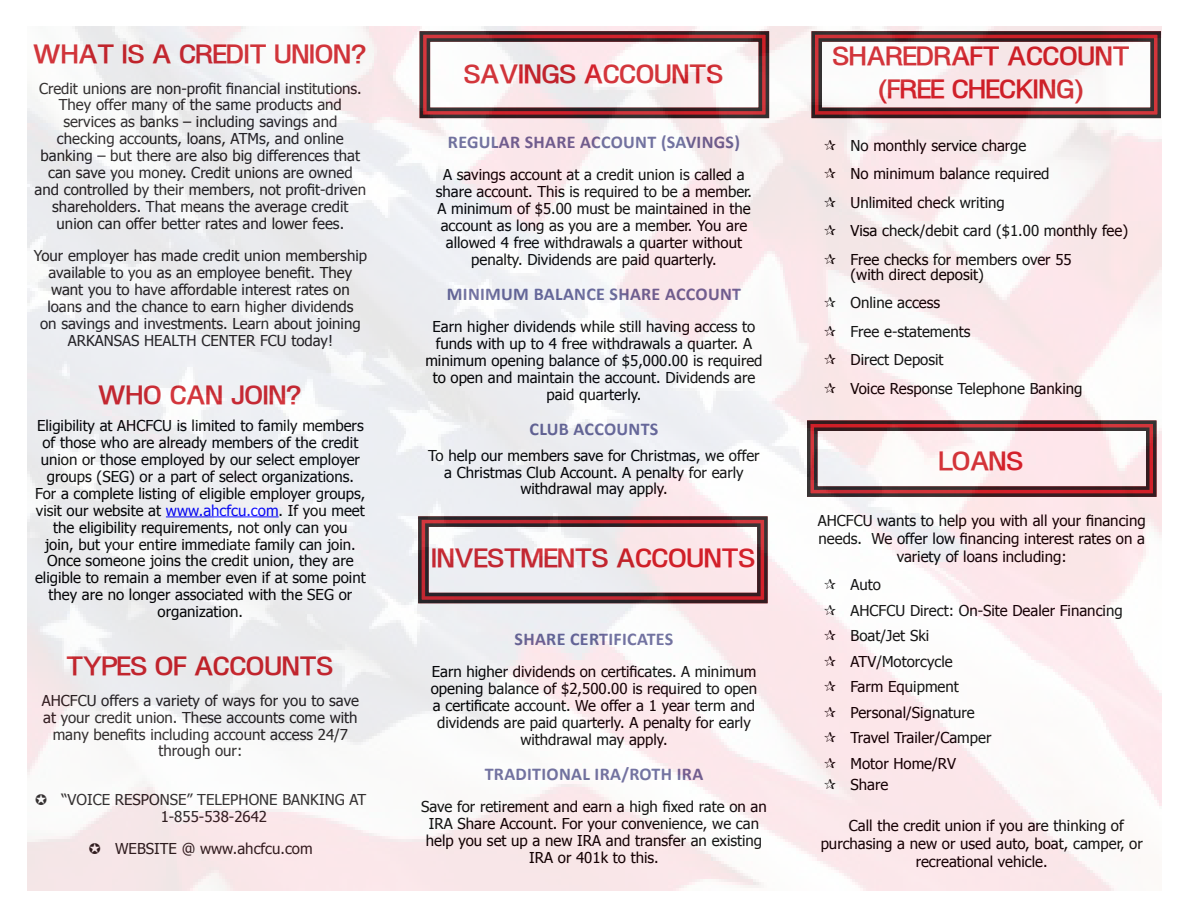
<style>
.page{position:relative;width:1188px;height:918px;background:#fff}
.page>*{position:absolute;margin:0;border:0;box-sizing:border-box;transform-origin:0 0}
.t1{font:27px/32.4px "FIRSTHOME Bold";letter-spacing:.03em;color:#d1232a;text-align:center}
.t2{font:700 18px "Calibri";letter-spacing:.015em;color:#669}
.List_Paragraph{font:15px/17px "Tahoma";color:#000;text-align:center}
.t3{font:15px/17px "Tahoma";color:#231f20;text-align:center}
.s1{color:#00f}
</style>
<div class="page">
<svg style="left:806px;top:26px;width:356px;height:1px"></svg>
<img style="left:28px;top:27px;width:1134px;height:864px">
<svg style="left:36px;top:794px;width:11px;height:11px"></svg>
<svg style="left:89px;top:843px;width:11px;height:11px"></svg>
<svg style="left:824px;top:140px;width:12px;height:10px"></svg>
<svg style="left:824px;top:168px;width:12px;height:10px"></svg>
<svg style="left:824px;top:197px;width:12px;height:10px"></svg>
<svg style="left:824px;top:225px;width:12px;height:10px"></svg>
<svg style="left:824px;top:254px;width:12px;height:10px"></svg>
<svg style="left:824px;top:297px;width:12px;height:10px"></svg>
<svg style="left:824px;top:326px;width:12px;height:10px"></svg>
<svg style="left:824px;top:354px;width:12px;height:10px"></svg>
<svg style="left:824px;top:383px;width:12px;height:10px"></svg>
<svg style="left:824px;top:579px;width:12px;height:10px"></svg>
<svg style="left:824px;top:605px;width:12px;height:10px"></svg>
<svg style="left:824px;top:630px;width:12px;height:10px"></svg>
<svg style="left:824px;top:656px;width:12px;height:10px"></svg>
<svg style="left:824px;top:681px;width:12px;height:10px"></svg>
<svg style="left:824px;top:707px;width:12px;height:10px"></svg>
<svg style="left:824px;top:732px;width:12px;height:10px"></svg>
<svg style="left:824px;top:758px;width:12px;height:10px"></svg>
<svg style="left:824px;top:779px;width:12px;height:10px"></svg>
<p class="t1" style="left:34px;top:37px;width:334px">WHAT IS A CREDIT UNION?</p>
<p class="t3" style="left:35px;top:79px;width:333px">Credit unions are non-profit financial institutions.<br>They offer many of the same products and services as banks – including savings and checking accounts, loans, ATMs, and online banking – but there are also big differences that can save you money. Credit unions are owned and controlled by their members, not profit-driven shareholders. That means the average credit union can offer better rates and lower fees.</p>
<p class="t3" style="left:34px;top:246px;width:335px">Your employer has made credit union membership available to you as an employee benefit. They want you to have affordable interest rates on loans and the chance to earn higher dividends<br>on savings and investments. Learn about joining ARKANSAS HEALTH CENTER FCU today!</p>
<p class="t1" style="left:99px;top:378px;width:204px">WHO CAN JOIN?</p>
<p class="List_Paragraph" style="left:35px;top:416px;width:332px">Eligibility at AHCFCU is limited to family members of those who are already members of the credit union or those employed by our select employer groups (SEG) or a part of select organizations.<br>For a complete listing of eligible employer groups, visit our website at <span class="s1">www.ahcfcu.com</span>. If you meet the eligibility requirements, not only can you<br>join, but your entire immediate family can join.<br>Once someone joins the credit union, they are eligible to remain a member even if at some point they are no longer associated with the SEG or organization.</p>
<p class="t1" style="left:67px;top:649px;width:268px">TYPES OF ACCOUNTS</p>
<p class="t3" style="left:42px;top:691px;width:319px">AHCFCU offers a variety of ways for you to save at your credit union. These accounts come with many benefits including account access 24/7 through our:</p>
<p class="t3" style="left:61px;top:791px;width:306px">“VOICE RESPONSE” TELEPHONE BANKING AT<br>1-855-538-2642</p>
<p class="t3" style="left:115px;top:840px;width:199px">WEBSITE @ www.ahcfcu.com</p>
<p class="t1" style="left:465px;top:58px;width:260px">SAVINGS ACCOUNTS</p>
<p class="t2" style="left:448px;top:131px;width:294px">REGULAR SHARE ACCOUNT (SAVINGS)</p>
<p class="List_Paragraph" style="left:436px;top:165px;width:318px">A savings account at a credit union is called a share account. This is required to be a member.<br>A minimum of $5.00 must be maintained in the account as long as you are a member. You are allowed 4 free withdrawals a quarter without penalty. Dividends are paid quarterly.</p>
<p class="t2" style="left:447px;top:283px;width:296px">MINIMUM BALANCE SHARE ACCOUNT</p>
<p class="List_Paragraph" style="left:425px;top:317px;width:339px">Earn higher dividends while still having access to funds with up to 4 free withdrawals a quarter. A minimum opening balance of $5,000.00 is required to open and maintain the account. Dividends are paid quarterly.</p>
<p class="t2" style="left:530px;top:418px;width:130px">CLUB ACCOUNTS</p>
<p class="List_Paragraph" style="left:428px;top:446px;width:333px">To help our members save for Christmas, we offer a Christmas Club Account. A penalty for early withdrawal may apply.</p>
<p class="t1" style="left:433px;top:541px;width:324px">INVESTMENTS ACCOUNTS</p>
<p class="t2" style="left:515px;top:628px;width:160px">SHARE CERTIFICATES</p>
<p class="List_Paragraph" style="left:431px;top:663px;width:328px">Earn higher dividends on certificates. A minimum opening balance of $2,500.00 is required to open a certificate account. We offer a 1 year term and dividends are paid quarterly. A penalty for early withdrawal may apply.</p>
<p class="t2" style="left:485px;top:763px;width:220px">TRADITIONAL IRA/ROTH IRA</p>
<p class="List_Paragraph" style="left:421px;top:797px;width:347px">Save for retirement and earn a high fixed rate on an IRA Share Account. For your convenience, we can help you set up a new IRA and transfer an existing IRA or 401k to this.</p>
<p class="t1" style="left:834px;top:40px;width:298px">SHAREDRAFT ACCOUNT (FREE CHECKING)</p>
<p class="List_Paragraph" style="left:850px;top:136px;width:177px">No monthly service charge</p>
<p class="List_Paragraph" style="left:850px;top:165px;width:201px">No minimum balance required</p>
<p class="List_Paragraph" style="left:850px;top:193px;width:156px">Unlimited check writing</p>
<p class="List_Paragraph" style="left:850px;top:222px;width:279px">Visa check/debit card ($1.00 monthly fee)</p>
<p class="List_Paragraph" style="left:850px;top:251px;width:223px;line-height:15px;text-align:left">Free checks for members over 55 (with direct deposit)</p>
<p class="List_Paragraph" style="left:850px;top:294px;width:91px">Online access</p>
<p class="List_Paragraph" style="left:850px;top:322px;width:122px">Free e-statements</p>
<p class="List_Paragraph" style="left:850px;top:351px;width:95px">Direct Deposit</p>
<p class="List_Paragraph" style="left:850px;top:379px;width:233px">Voice Response Telephone Banking</p>
<p class="t1" style="left:940px;top:445px;width:85px">LOANS</p>
<p class="List_Paragraph" style="left:818px;top:511px;width:329px;line-height:18px">AHCFCU wants to help you with all your financing needs. We offer low financing interest rates on a variety of loans including:</p>
<p class="List_Paragraph" style="left:850px;top:576px;width:32px">Auto</p>
<p class="List_Paragraph" style="left:850px;top:601px;width:274px">AHCFCU Direct: On-Site Dealer Financing</p>
<p class="List_Paragraph" style="left:850px;top:627px;width:80px">Boat/Jet Ski</p>
<p class="List_Paragraph" style="left:850px;top:652px;width:104px">ATV/Motorcycle</p>
<p class="List_Paragraph" style="left:850px;top:678px;width:110px">Farm Equipment</p>
<p class="List_Paragraph" style="left:850px;top:703px;width:126px">Personal/Signature</p>
<p class="List_Paragraph" style="left:850px;top:729px;width:143px">Travel Trailer/Camper</p>
<p class="List_Paragraph" style="left:850px;top:754px;width:107px">Motor Home/RV</p>
<p class="List_Paragraph" style="left:850px;top:775px;width:39px">Share</p>
<p class="List_Paragraph" style="left:849px;top:817px;width:277px">Call the credit union if you are thinking of</p>
<p class="List_Paragraph" style="left:821px;top:835px;width:324px">purchasing a new or used auto, boat, camper, or</p>
<p class="List_Paragraph" style="left:916px;top:853px;width:134px">recreational vehicle.</p>
</div>
